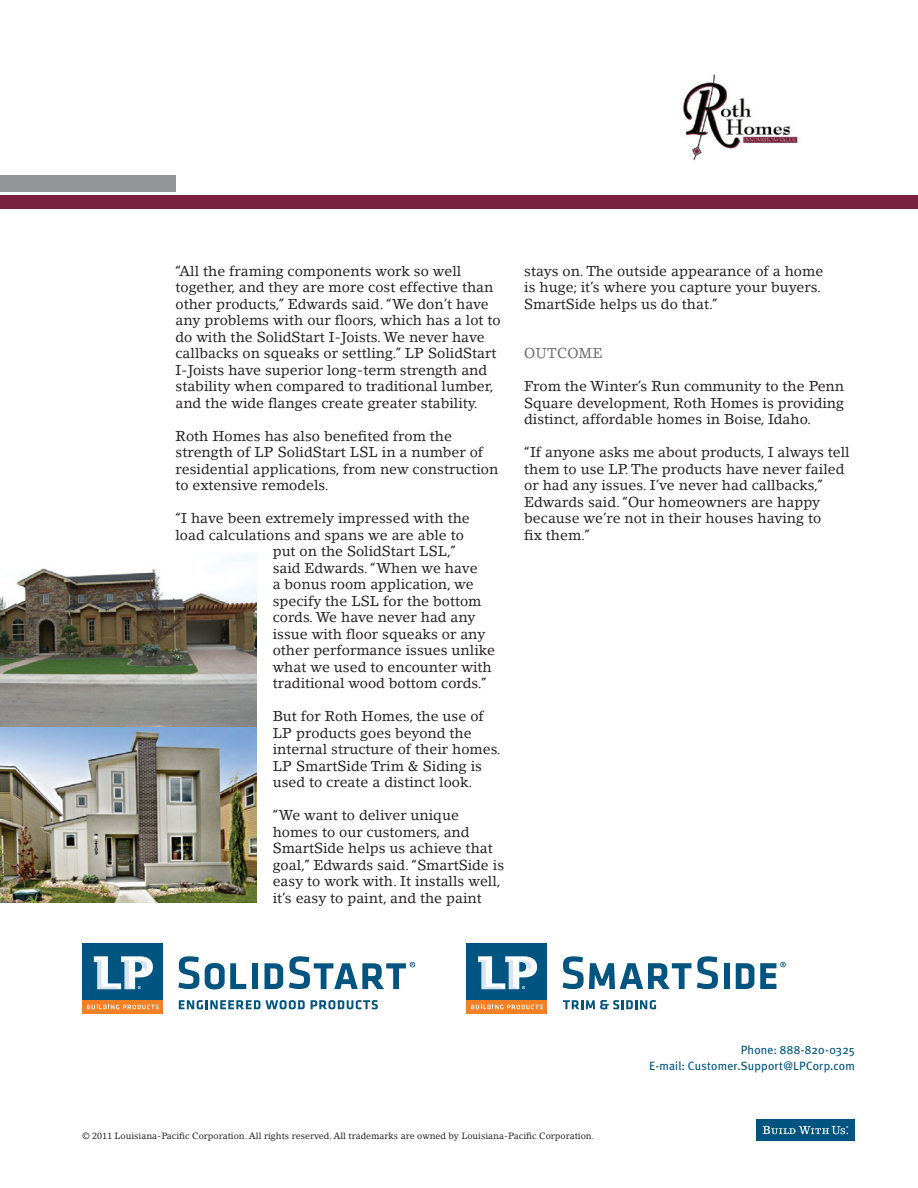
<style>
.page{position:relative;width:918px;height:1188px;background:#fff}
.page>*{position:absolute;margin:0;border:0;box-sizing:border-box;transform-origin:0 0}
.Body_Text{font:14.25px/16.5px "Lino Letter";color:#231f20}
.SubHead{font:14.25px "Lino Letter";color:#6c6d70}
.Phone_Email_Info{font:12px "Meta Plus";letter-spacing:.01em;color:#005480}
.Disclaimer{font:9px "Lino Letter";color:#231f20}
</style>
<div class="page">
<div style="left:757px;top:1119px;width:98px;height:22px;background:#005480"></div>
<svg style="left:763px;top:1126px;width:85px;height:8px"></svg>
<div style="left:0;top:195px;width:918px;height:14px;background:#7a2341"></div>
<div style="left:0;top:175px;width:176px;height:17px;background:#939598"></div>
<img style="left:683px;top:74px;width:115px;height:87px">
<img style="left:0;top:552px;width:256px;height:351px">
<div style="left:82px;top:1000px;width:81px;height:14px;background:#f48026"></div>
<svg style="left:87px;top:1005px;width:72px;height:4px"></svg>
<div style="left:82px;top:944px;width:81px;height:56px;background:#005480"></div>
<svg style="left:94px;top:956px;width:59px;height:33px"></svg>
<svg style="left:178px;top:956px;width:21px;height:33px"></svg>
<svg style="left:205px;top:963px;width:41px;height:26px"></svg>
<div style="left:252px;top:963px;width:6px;height:26px;background:#005480"></div>
<svg style="left:265px;top:963px;width:18px;height:26px"></svg>
<svg style="left:289px;top:956px;width:126px;height:33px"></svg>
<svg style="left:179px;top:1000px;width:126px;height:9px"></svg>
<svg style="left:311px;top:1000px;width:67px;height:9px"></svg>
<div style="left:466px;top:1000px;width:81px;height:14px;background:#f48026"></div>
<svg style="left:471px;top:1005px;width:72px;height:4px"></svg>
<div style="left:466px;top:944px;width:81px;height:56px;background:#005480"></div>
<svg style="left:478px;top:956px;width:59px;height:33px"></svg>
<svg style="left:563px;top:956px;width:128px;height:33px"></svg>
<svg style="left:697px;top:956px;width:21px;height:33px"></svg>
<div style="left:724px;top:963px;width:5px;height:26px;background:#005480"></div>
<svg style="left:736px;top:963px;width:18px;height:26px"></svg>
<svg style="left:760px;top:962px;width:26px;height:27px"></svg>
<svg style="left:563px;top:1000px;width:93px;height:9px"></svg>
<p class="Body_Text" style="left:176px;top:262px;width:327px">“All the framing components work so well together, and they are more cost effective than other products,” Edwards said. “We don’t have any problems with our floors, which has a lot to do with the SolidStart I-Joists. We never have callbacks on squeaks or settling.” LP SolidStart I-Joists have superior long-term strength and stability when compared to traditional lumber, and the wide flanges create greater stability.</p>
<p class="Body_Text" style="left:176px;top:427px;width:324px">Roth Homes has also benefited from the strength of LP SolidStart LSL in a number of residential applications, from new construction to extensive remodels.</p>
<p class="Body_Text" style="left:176px;top:510px;width:296px">“I have been extremely impressed with the</p>
<p class="Body_Text" style="left:176px;top:526px;width:290px">load calculations and spans we are able to</p>
<p class="Body_Text" style="left:273px;top:543px;width:185px">put on the SolidStart LSL,”</p>
<p class="Body_Text" style="left:273px;top:559px;width:206px">said Edwards. “When we have</p>
<p class="Body_Text" style="left:273px;top:576px;width:203px">a bonus room application, we</p>
<p class="Body_Text" style="left:273px;top:592px;width:210px">specify the LSL for the bottom</p>
<p class="Body_Text" style="left:273px;top:609px;width:204px">cords. We have never had any</p>
<p class="Body_Text" style="left:273px;top:625px;width:214px">issue with floor squeaks or any</p>
<p class="Body_Text" style="left:273px;top:642px;width:224px">other performance issues unlike</p>
<p class="Body_Text" style="left:273px;top:658px;width:221px">what we used to encounter with</p>
<p class="Body_Text" style="left:273px;top:675px;width:216px">traditional wood bottom cords.”</p>
<p class="Body_Text" style="left:273px;top:708px;width:230px">But for Roth Homes, the use of<br>LP products goes beyond the internal structure of their homes.<br>LP SmartSide Trim &amp; Siding is used to create a distinct look.</p>
<p class="Body_Text" style="left:273px;top:807px;width:233px">“We want to deliver unique homes to our customers, and<br>SmartSide helps us achieve that goal,” Edwards said. “SmartSide is easy to work with. It installs well, it’s easy to paint, and the paint</p>
<p class="Body_Text" style="left:524px;top:262px;width:301px">stays on. The outside appearance of a home is huge; it’s where you capture your buyers.<br>SmartSide helps us do that.”</p>
<p class="SubHead" style="left:524px;top:345px;width:80px">OUTCOME</p>
<p class="Body_Text" style="left:524px;top:378px;width:321px;text-align:justify">From the Winter’s Run community to the Penn Square development, Roth Homes is providing distinct, affordable homes in Boise, Idaho.</p>
<p class="Body_Text" style="left:524px;top:444px;width:327px">“If anyone asks me about products, I always tell them to use LP. The products have never failed or had any issues. I’ve never had callbacks,” Edwards said. “Our homeowners are happy because we’re not in their houses having to<br>fix them.”</p>
<p class="Phone_Email_Info" style="left:741px;top:1043px;width:116px">Phone: 888-820-0325</p>
<p class="Phone_Email_Info" style="left:649px;top:1059px;width:207px">E-mail: Customer.Support@LPCorp.com</p>
<p class="Disclaimer" style="left:82px;top:1131px;width:513px">© 2011 Louisiana-Pacific Corporation. All rights reserved. All trademarks are owned by Louisiana-Pacific Corporation.</p>
</div>
